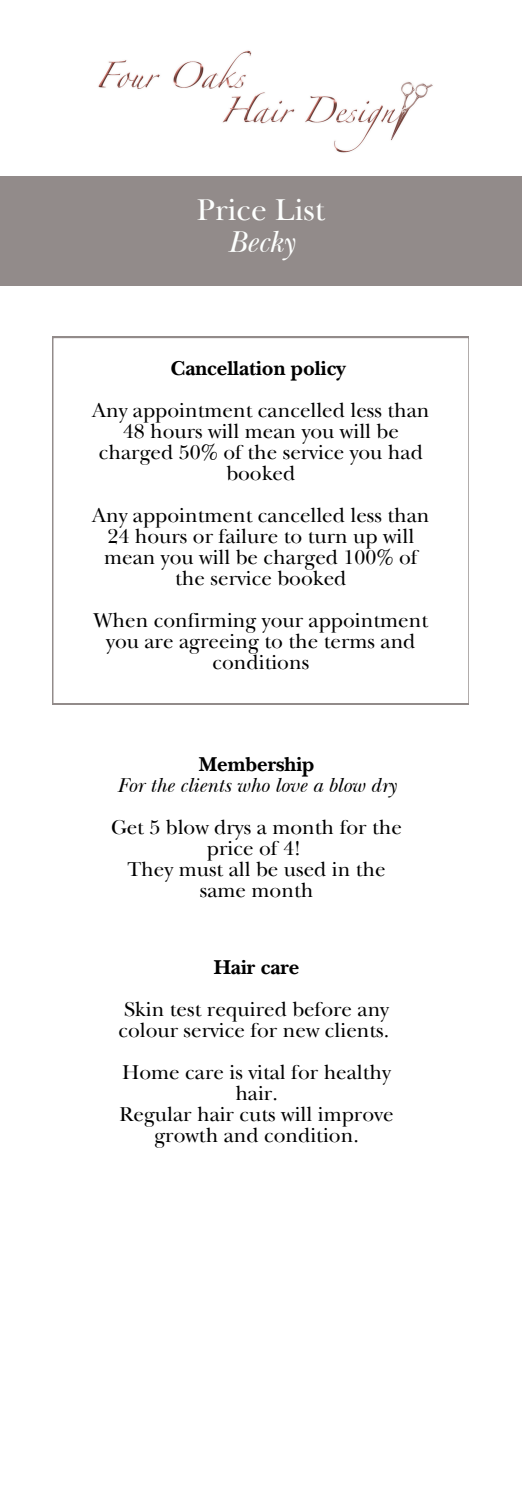
<style>
.page{position:relative;width:522px;height:1489px;background:#fff}
.page>*{position:absolute;margin:0;border:0;box-sizing:border-box;transform-origin:0 0}
.t1{font:31.5px/31.5px "New Baskerville ITC Pro";color:#fdfffe;text-align:center}
.t2{font:21px/21px "New Baskerville ITC Pro";color:#000;text-align:center}
.t3{font:700 21px "New Baskerville ITC Pro";color:#000}
.t4{font:italic 21px "New Baskerville ITC Pro";color:#000}
.s1{font-style:italic}
</style>
<div class="page">
<img style="left:98px;top:50px;width:335px;height:103px">
<div style="left:0;top:176px;width:521px;height:109px;background:#928b8a"></div>
<svg style="left:52px;top:337px;width:416px;height:367px"></svg>
<h1 class="t1" style="left:196px;top:199px;width:130px">Price List<br><span class="s1">Becky</span></h1>
<h2 class="t3" style="left:170px;top:361px;width:176px">Cancellation policy</h2>
<p class="t2" style="left:92px;top:403px;width:338px">Any appointment cancelled less than<br>48 hours will mean you will be charged 50% of the service you had booked</p>
<p class="t2" style="left:92px;top:508px;width:338px">Any appointment cancelled less than<br>24 hours or failure to turn up will mean you will be charged 100% of the service booked</p>
<p class="t2" style="left:93px;top:613px;width:335px">When confirming your appointment you are agreeing to the terms and conditions</p>
<p class="t3" style="left:198px;top:756px;width:117px">Membership</p>
<p class="t4" style="left:116px;top:777px;width:281px">For the clients who love a blow dry</p>
<p class="t2" style="left:111px;top:819px;width:292px">Get 5 blow drys a month for the price of 4!</p>
<p class="t2" style="left:127px;top:861px;width:259px">They must all be used in the same month</p>
<h2 class="t3" style="left:213px;top:959px;width:87px">Hair care</h2>
<p class="t2" style="left:118px;top:1001px;width:272px;text-align:left">Skin test required before any colour service for new clients.</p>
<p class="t2" style="left:122px;top:1064px;width:270px">Home care is vital for healthy hair.</p>
<p class="t2" style="left:119px;top:1106px;width:275px">Regular hair cuts will improve growth and condition.</p>
</div>
